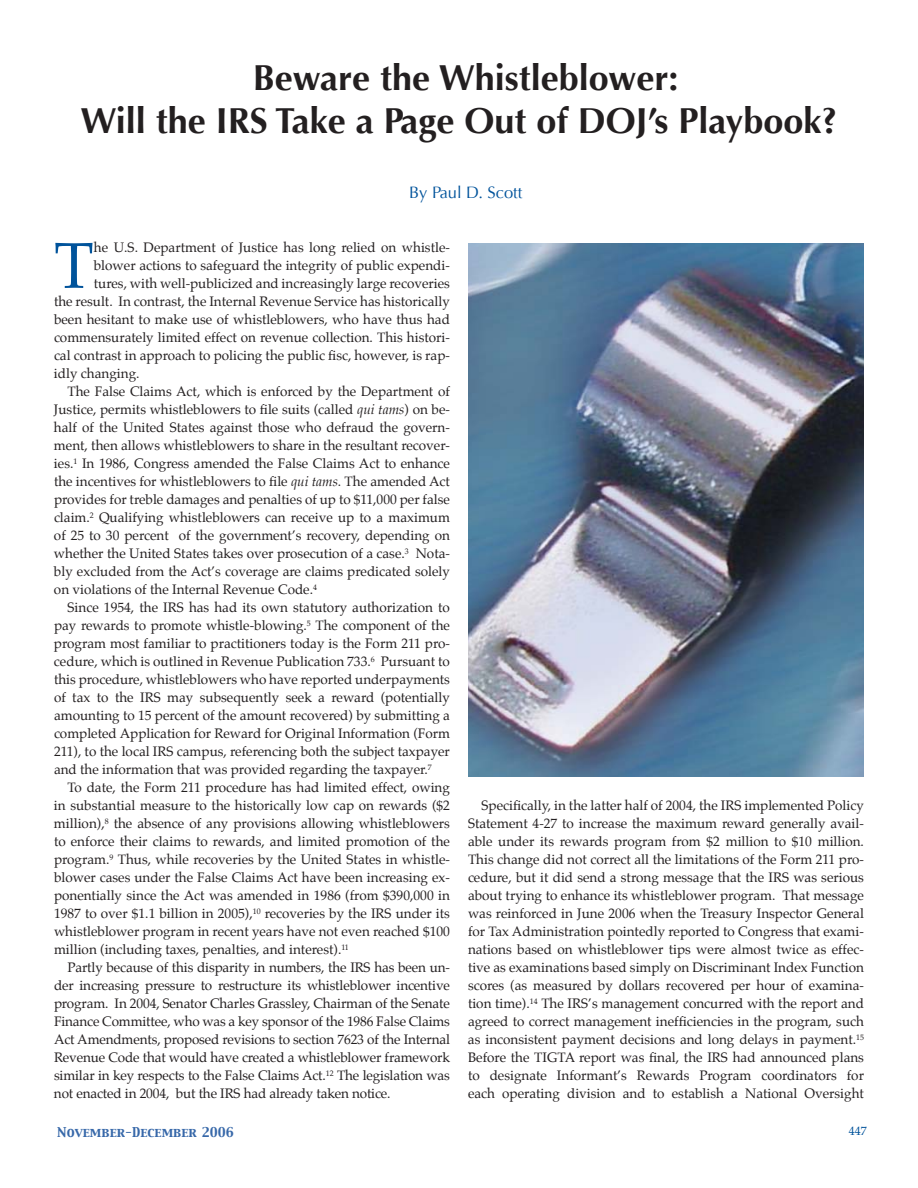
<style>
.page{position:relative;width:918px;height:1188px;background:#fff}
.page>*{position:absolute;margin:0;border:0;box-sizing:border-box;transform-origin:0 0}
.t1{font:65.1px "Palatino";color:#00539b}
.t2{font:700 36px/43.2px "Optima";color:#231f20;text-align:center}
.t3{font:16.5px "Optima";color:#00539b}
.t4{font:13.5px/18px "Palatino";color:#231f20;text-align:justify}
.t5{font:12px "Capitals";letter-spacing:.005em;color:#3768a9}
.t6{font:12px "Palatino";color:#00539b}
.s1{font-style:italic}
</style>
<div class="page">
<img style="left:468px;top:243px;width:396px;height:534px">
<h2 class="t2" style="left:81px;top:57px;width:758px">Beware the Whistleblower:<br>Will the IRS Take a Page Out of DOJ’s Playbook?</h2>
<p class="t3" style="left:409px;top:183px;width:115px">By Paul D. Scott</p>
<h1 class="t1" style="left:54px;top:234px;width:41px">T</h1>
<p class="t4" style="left:94px;top:239px;width:358px">he U.S. Department of Justice has long relied on whistle-</p>
<p class="t4" style="left:94px;top:257px;width:358px">blower actions to safeguard the integrity of public expendi-</p>
<p class="t4" style="left:94px;top:275px;width:358px">tures, with well-publicized and increasingly large recoveries</p>
<p class="t4" style="left:54px;top:293px;width:398px">the result. In contrast, the Internal Revenue Service has historically</p>
<p class="t4" style="left:54px;top:311px;width:397px">been hesitant to make use of whistleblowers, who have thus had</p>
<p class="t4" style="left:54px;top:329px;width:398px">commensurately limited effect on revenue collection. This histori-</p>
<p class="t4" style="left:54px;top:347px;width:398px">cal contrast in approach to policing the public fisc, however, is rap-</p>
<p class="t4" style="left:54px;top:365px;width:87px">idly changing.</p>
<p class="t4" style="left:67px;top:383px;width:384px">The False Claims Act, which is enforced by the Department of</p>
<p class="t4" style="left:54px;top:401px;width:397px">Justice, permits whistleblowers to file suits (called <span class="s1">qui tams</span>) on be-</p>
<p class="t4" style="left:54px;top:419px;width:397px">half of the United States against those who defraud the govern-</p>
<p class="t4" style="left:54px;top:437px;width:397px">ment, then allows whistleblowers to share in the resultant recover-</p>
<p class="t4" style="left:54px;top:455px;width:398px">ies.<sup>1</sup> In 1986, Congress amended the False Claims Act to enhance</p>
<p class="t4" style="left:54px;top:473px;width:398px">the incentives for whistleblowers to file <span class="s1">qui tams</span>. The amended Act</p>
<p class="t4" style="left:54px;top:491px;width:397px">provides for treble damages and penalties of up to $11,000 per false</p>
<p class="t4" style="left:54px;top:509px;width:397px">claim.<sup>2</sup> Qualifying whistleblowers can receive up to a maximum</p>
<p class="t4" style="left:54px;top:527px;width:397px">of 25 to 30 percent of the government’s recovery, depending on</p>
<p class="t4" style="left:54px;top:545px;width:397px">whether the United States takes over prosecution of a case.<sup>3</sup> Nota-</p>
<p class="t4" style="left:54px;top:563px;width:398px">bly excluded from the Act’s coverage are claims predicated solely</p>
<p class="t4" style="left:54px;top:581px;width:265px">on violations of the Internal Revenue Code.<sup>4</sup></p>
<p class="t4" style="left:68px;top:599px;width:384px">Since 1954, the IRS has had its own statutory authorization to</p>
<p class="t4" style="left:54px;top:617px;width:398px">pay rewards to promote whistle-blowing.<sup>5</sup> The component of the</p>
<p class="t4" style="left:54px;top:635px;width:397px">program most familiar to practitioners today is the Form 211 pro-</p>
<p class="t4" style="left:54px;top:653px;width:397px">cedure, which is outlined in Revenue Publication 733.<sup>6</sup> Pursuant to</p>
<p class="t4" style="left:54px;top:671px;width:398px">this procedure, whistleblowers who have reported underpayments</p>
<p class="t4" style="left:54px;top:689px;width:397px">of tax to the IRS may subsequently seek a reward (potentially</p>
<p class="t4" style="left:54px;top:707px;width:397px">amounting to 15 percent of the amount recovered) by submitting a</p>
<p class="t4" style="left:54px;top:725px;width:398px">completed Application for Reward for Original Information (Form</p>
<p class="t4" style="left:54px;top:743px;width:397px">211), to the local IRS campus, referencing both the subject taxpayer</p>
<p class="t4" style="left:54px;top:761px;width:379px">and the information that was provided regarding the taxpayer.<sup>7</sup></p>
<p class="t4" style="left:67px;top:779px;width:384px">To date, the Form 211 procedure has had limited effect, owing</p>
<p class="t4" style="left:54px;top:797px;width:397px">in substantial measure to the historically low cap on rewards ($2</p>
<p class="t4" style="left:54px;top:815px;width:398px">million),<sup>8</sup> the absence of any provisions allowing whistleblowers</p>
<p class="t4" style="left:54px;top:833px;width:398px">to enforce their claims to rewards, and limited promotion of the</p>
<p class="t4" style="left:54px;top:851px;width:397px">program.<sup>9</sup> Thus, while recoveries by the United States in whistle-</p>
<p class="t4" style="left:54px;top:869px;width:398px">blower cases under the False Claims Act have been increasing ex-</p>
<p class="t4" style="left:54px;top:887px;width:398px">ponentially since the Act was amended in 1986 (from $390,000 in</p>
<p class="t4" style="left:54px;top:905px;width:398px">1987 to over $1.1 billion in 2005),<sup>10</sup> recoveries by the IRS under its</p>
<p class="t4" style="left:54px;top:923px;width:398px">whistleblower program in recent years have not even reached $100</p>
<p class="t4" style="left:54px;top:941px;width:296px">million (including taxes, penalties, and interest).<sup>11</sup></p>
<p class="t4" style="left:68px;top:959px;width:384px">Partly because of this disparity in numbers, the IRS has been un-</p>
<p class="t4" style="left:54px;top:977px;width:397px">der increasing pressure to restructure its whistleblower incentive</p>
<p class="t4" style="left:54px;top:995px;width:398px">program. In 2004, Senator Charles Grassley, Chairman of the Senate</p>
<p class="t4" style="left:54px;top:1013px;width:398px">Finance Committee, who was a key sponsor of the 1986 False Claims</p>
<p class="t4" style="left:54px;top:1031px;width:398px">Act Amendments, proposed revisions to section 7623 of the Internal</p>
<p class="t4" style="left:54px;top:1049px;width:398px">Revenue Code that would have created a whistleblower framework</p>
<p class="t4" style="left:54px;top:1067px;width:398px">similar in key respects to the False Claims Act.<sup>12</sup> The legislation was</p>
<p class="t4" style="left:54px;top:1085px;width:338px">not enacted in 2004, but the IRS had already taken notice.</p>
<p class="t4" style="left:468px;top:797px;width:398px;text-indent:14px">Specifically, in the latter half of 2004, the IRS implemented Policy Statement 4-27 to increase the maximum reward generally avail&shy;able under its rewards program from $2 million to $10 million.<br>This change did not correct all the limitations of the Form 211 pro&shy;cedure, but it did send a strong message that the IRS was serious about trying to enhance its whistleblower program. That message was reinforced in June 2006 when the Treasury Inspector General for Tax Administration pointedly reported to Congress that exami&shy;nations based on whistleblower tips were almost twice as effec&shy;tive as examinations based simply on Discriminant Index Function scores (as measured by dollars recovered per hour of examina&shy;tion time).<sup>14</sup> The IRS’s management concurred with the report and agreed to correct management inefficiencies in the program, such as inconsistent payment decisions and long delays in payment.<sup>15<br></sup>Before the TIGTA report was final, the IRS had announced plans to designate Informant’s Rewards Program coordinators for each operating division and to establish a National Oversight</p>
<p class="t5" style="left:57px;top:1125px;width:178px">November-December 2006</p>
<p class="t6" style="left:849px;top:1125px;width:20px">447</p>
</div>
